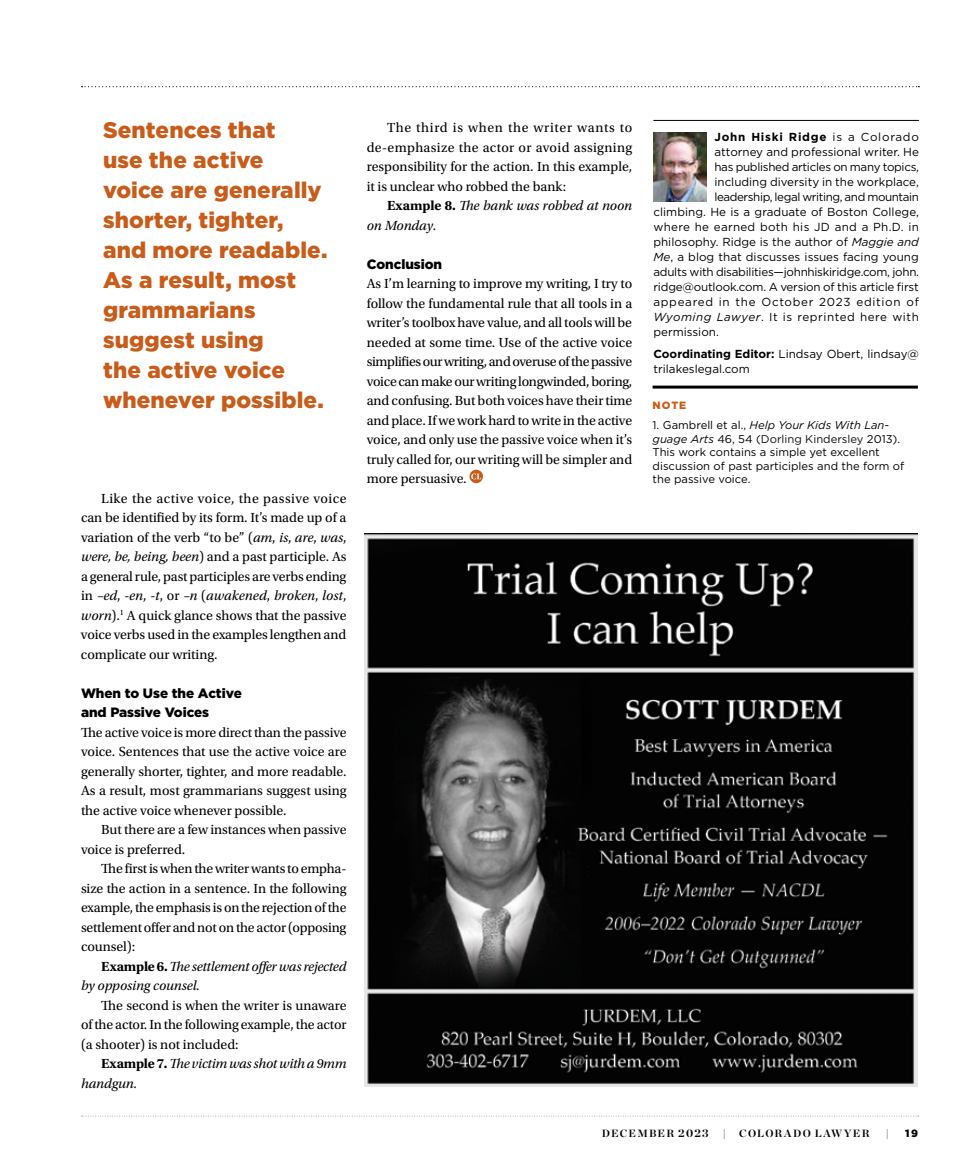
<style>
.page{position:relative;width:972px;height:1175px;background:#fff}
.page>*{position:absolute;margin:0;border:0;box-sizing:border-box;transform-origin:0 0}
.t1{font:900 22.5px/30px "Gotham";letter-spacing:.005em;color:#c85c1a}
.t2{font:13.8px/19.5px "Utopia Std";letter-spacing:-.005em;color:#000;text-align:justify}
.t3{font:italic 13.8px/19.5px "Utopia Std";letter-spacing:-.01em;color:#000}
.t4{font:900 13.5px/19.5px "Gotham";letter-spacing:-.005em;color:#000}
.t5{font:11.7px/15px "Gotham";color:#000}
.t6{font:11.7px "Gotham";letter-spacing:-.02em;color:#000}
.t7{font:11.7px "Gotham";letter-spacing:-.035em;color:#000}
.t8{font:11.7px "Gotham";letter-spacing:.045em;color:#000}
.t9{font:11.7px "Gotham";letter-spacing:-.025em;color:#000}
.t10{font:11.7px "Gotham";letter-spacing:.025em;color:#000}
.t11{font:11.7px "Gotham";letter-spacing:.06em;color:#000}
.t12{font:700 11.7px "Gotham";letter-spacing:.065em;color:#000}
.t13{font:11.25px/13.5px "Gotham";color:#000}
.t14{font:700 10.5px "Chronicle Display";letter-spacing:.115em;color:#000}
.t15{font:900 10.5px "Gotham";color:#c85c1a}
.t16{font:900 10.5px "Gotham";color:#000}
.s1{font-style:italic}
.s2{font-weight:700;font-style:normal}
.s3{font-weight:400}
.s4{font-weight:700}
.s5{color:#0f1111}
.s6{font-size:11.25px}
</style>
<div class="page">
<svg style="left:81px;top:1115px;width:838px;height:1px"></svg>
<svg style="left:82px;top:86px;width:837px;height:1px"></svg>
<hr style="left:653px;top:120px;width:266px;height:1px;background:#000">
<img style="left:653px;top:133px;width:54px;height:68px">
<hr style="left:653px;top:385px;width:265px;height:3px;background:#000">
<svg style="left:469px;top:470px;width:14px;height:13px"></svg>
<svg style="left:471px;top:473px;width:10px;height:6px"></svg>
<img style="left:364px;top:533px;width:554px;height:553px">
<h1 class="t1" style="left:103px;top:115px;width:226px">Sentences that<br>use the active voice are generally shorter, tighter, and more readable.<br>As a result, most grammarians suggest using<br>the active voice whenever possible.</h1>
<p class="t2" style="left:81px;top:489px;width:267px;text-indent:20px">Like the active voice, the passive voice can be identified by its form. It’s made up of a variation of the verb “to be” (<span class="s1">am</span>, <span class="s1">is</span>, <span class="s1">are</span>, <span class="s1">was</span>, <span class="s1">were, be, being, been</span>) and a past participle. As a general rule, past participles are verbs ending in <span class="s1">–ed</span>, <span class="s1">-en</span>, <span class="s1">-t</span>, or <span class="s1">–n</span> (<span class="s1">awakened</span>, <span class="s1">broken</span>, <span class="s1">lost</span>, <span class="s1">worn</span>).<sup>1</sup> A quick glance shows that the passive voice verbs used in the examples lengthen and complicate our writing.</p>
<p class="t4" style="left:81px;top:683px;width:162px">When to Use the Active and Passive Voices</p>
<p class="t2" style="left:81px;top:723px;width:267px">The active voice is more direct than the passive voice. Sentences that use the active voice are generally shorter, tighter, and more readable.<br>As a result, most grammarians suggest using the active voice whenever possible.</p>
<p class="t2" style="left:81px;top:820px;width:267px;text-indent:20px">But there are a few instances when passive voice is preferred.</p>
<p class="t2" style="left:81px;top:859px;width:267px;text-indent:20px">The first is when the writer wants to empha&shy;size the action in a sentence. In the following example, the emphasis is on the rejection of the settlement offer and not on the actor (opposing counsel):</p>
<p class="t3" style="left:81px;top:956px;width:267px;text-indent:20px"><span class="s2">Example 6.</span> The settlement offer was rejected by opposing counsel.</p>
<p class="t2" style="left:81px;top:995px;width:267px;text-indent:20px">The second is when the writer is unaware of the actor. In the following example, the actor (a shooter) is not included:</p>
<p class="t3" style="left:81px;top:1054px;width:267px;text-indent:20px"><span class="s2">Example 7.</span> The victim was shot with a 9mm handgun.</p>
<p class="t2" style="left:367px;top:118px;width:267px;text-indent:20px">The third is when the writer wants to de-emphasize the actor or avoid assigning responsibility for the action. In this example, it is unclear who robbed the bank:</p>
<p class="t3" style="left:367px;top:196px;width:267px;text-indent:20px"><span class="s2">Example 8.</span> The bank was robbed at noon on Monday.</p>
<p class="t4" style="left:367px;top:254px;width:77px">Conclusion</p>
<p class="t2" style="left:367px;top:274px;width:267px">As I’m learning to improve my writing, I try to follow the fundamental rule that all tools in a writer’s toolbox have value, and all tools will be needed at some time. Use of the active voice simplifies our writing, and overuse of the passive voice can make our writing longwinded, boring, and confusing. But both voices have their time and place. If we work hard to write in the active voice, and only use the passive voice when it’s truly called for, our writing will be simpler and more persuasive.</p>
<p class="t12" style="left:714px;top:129px;width:206px">John Hiski Ridge <span class="s3">is a Colorado</span></p>
<p class="t5" style="left:714px;top:144px;width:206px">attorney and professional writer. He</p>
<p class="t9" style="left:714px;top:159px;width:206px">has published articles on many topics,</p>
<p class="t5" style="left:714px;top:174px;width:206px">including diversity in the workplace,</p>
<p class="t7" style="left:714px;top:189px;width:206px">leadership, legal writing, and mountain</p>
<p class="t5" style="left:653px;top:204px;width:267px">climbing. He is a graduate of Boston College,</p>
<p class="t10" style="left:653px;top:219px;width:267px">where he earned both his JD and a Ph.D. in</p>
<p class="t5" style="left:653px;top:234px;width:267px">philosophy. Ridge is the author of <span class="s1">Maggie and</span></p>
<p class="t5" style="left:653px;top:249px;width:267px"><span class="s1">Me</span>, a blog that discusses issues facing young</p>
<p class="t6" style="left:653px;top:264px;width:267px">adults with disabilities—johnhiskiridge.com, john.</p>
<p class="t5" style="left:653px;top:279px;width:267px">ridge@outlook.com. A version of this article first</p>
<p class="t11" style="left:653px;top:294px;width:267px">appeared in the October 2023 edition of</p>
<p class="t8" style="left:653px;top:309px;width:267px"><span class="s1">Wyoming Lawyer</span>. It is reprinted here with</p>
<p class="t5" style="left:653px;top:324px;width:67px">permission.</p>
<p class="t5" style="left:653px;top:346px;width:267px"><span class="s4">Coordinating Editor:</span> Lindsay Obert, lindsay@ trilakeslegal.com</p>
<p class="t15" style="left:653px;top:398px;width:35px">NOTE</p>
<p class="t13" style="left:653px;top:418px;width:253px">1. Gambrell et al., <span class="s1">Help Your Kids With Lan&shy;guage Arts</span> 46, 54 (<span class="s5">Dorling Kindersley</span> 2013).<br>This work contains a simple yet excellent discussion of past participles and the form of the passive voice.</p>
<p class="t14" style="left:602px;top:1125px;width:108px">DECEMBER <span class="s6">2023</span></p>
<p class="t14" style="left:723px;top:1125px;width:5px">|</p>
<p class="t14" style="left:739px;top:1125px;width:132px">COLORADO LAWYER</p>
<p class="t14" style="left:886px;top:1125px;width:5px">|</p>
<p class="t16" style="left:905px;top:1126px;width:14px">19</p>
</div>
